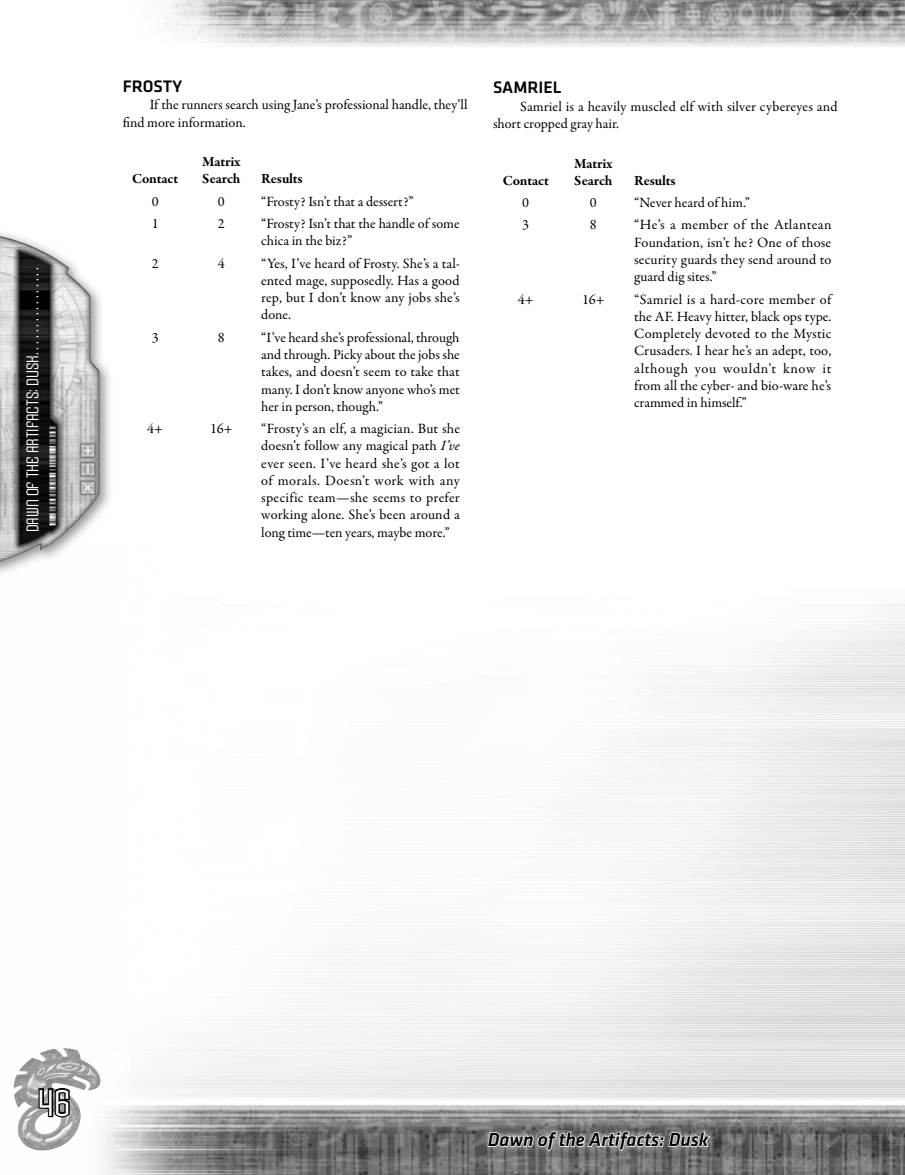
<style>
.page{position:relative;width:905px;height:1175px;background:#fff}
.page>*{position:absolute;margin:0;border:0;box-sizing:border-box;transform-origin:0 0}
.t1{font:condensed 36px "Armada";color:#fff}
.t2{font:italic 500 19.5px "Klavika";color:#000}
.t3{font:500 17.25px "Klavika";color:#000}
.t4{font:condensed 16.5px "Armada";letter-spacing:-.005em;color:#fff}
.t5{font:14.25px/17.2px "Garamond Premr Pro";color:#000;text-align:justify}
.t6{font:700 14.25px/17.2px "Garamond Premr Pro";letter-spacing:-.005em;color:#000}
.s1{font-style:italic}
</style>
<div class="page">
<img style="left:14px;top:604px;width:890px;height:570px">
<img style="left:148px;top:0;width:756px;height:47px">
<img style="left:0;top:232px;width:110px;height:341px">
<img style="left:0;top:236px;width:99px;height:325px">
<img style="left:13px;top:1048px;width:53px;height:41px">
<img style="left:904px;top:548px;width:1px;height:626px">
<img style="left:904px;top:0;width:1px;height:59px">
<img style="left:480px;top:1123px;width:235px;height:34px">
<svg style="left:486px;top:1119px;width:225px;height:42px;background:#8f8f8f"></svg>
<svg style="left:37px;top:1086px;width:36px;height:32px"></svg>
<p class="t4" style="left:27px;top:532px;width:266px;rotate:-90deg">DAWN OF THE ARTIFACTS: DUSK. . . . . . . . . . . . . . . .</p>
<p class="t3" style="left:123px;top:80px;width:61px">FROSTY</p>
<p class="t5" style="left:123px;top:97px;width:346px;text-indent:27px">If the runners search using Jane’s professional handle, they’ll find more information.</p>
<p class="t3" style="left:493px;top:81px;width:70px">SAMRIEL</p>
<p class="t5" style="left:493px;top:99px;width:346px;text-indent:27px">Samriel is a heavily muscled elf with silver cybereyes and short cropped gray hair.</p>
<p class="t6" style="left:132px;top:171px;width:48px">Contact</p>
<p class="t6" style="left:202px;top:154px;width:40px">Matrix<br>Search</p>
<p class="t6" style="left:261px;top:171px;width:43px">Results</p>
<p class="t6" style="left:502px;top:173px;width:48px">Contact</p>
<p class="t6" style="left:574px;top:156px;width:40px">Matrix<br>Search</p>
<p class="t6" style="left:634px;top:173px;width:43px">Results</p>
<p class="t5" style="left:152px;top:194px;width:8px">0</p>
<p class="t5" style="left:218px;top:194px;width:8px">0</p>
<p class="t5" style="left:261px;top:194px;width:154px">“Frosty? Isn’t that a dessert?”</p>
<p class="t5" style="left:152px;top:216px;width:8px">1</p>
<p class="t5" style="left:218px;top:216px;width:8px">2</p>
<p class="t5" style="left:261px;top:216px;width:200px">“Frosty? Isn’t that the handle of some chica in the biz?”</p>
<p class="t5" style="left:152px;top:256px;width:8px">2</p>
<p class="t5" style="left:218px;top:256px;width:8px">4</p>
<p class="t5" style="left:261px;top:256px;width:200px">“Yes, I’ve heard of Frosty. She’s a tal&shy;ented mage, supposedly. Has a good rep, but I don’t know any jobs she’s done.</p>
<p class="t5" style="left:152px;top:330px;width:8px">3</p>
<p class="t5" style="left:218px;top:330px;width:8px">8</p>
<p class="t5" style="left:261px;top:330px;width:200px">“I’ve heard she’s professional, through and through. Picky about the jobs she takes, and doesn’t seem to take that many. I don’t know anyone who’s met her in person, though.”</p>
<p class="t5" style="left:147px;top:421px;width:17px">4+</p>
<p class="t5" style="left:210px;top:421px;width:24px">16+</p>
<p class="t5" style="left:261px;top:421px;width:200px">“Frosty’s an elf, a magician. But she doesn’t follow any magical path <span class="s1">I’ve </span>ever seen. I’ve heard she’s got a lot of morals. Doesn’t work with any specific team—she seems to prefer working alone. She’s been around a long time—ten years, maybe more.”</p>
<p class="t5" style="left:522px;top:195px;width:8px">0</p>
<p class="t5" style="left:590px;top:195px;width:8px">0</p>
<p class="t5" style="left:634px;top:195px;width:117px">“Never heard of him.”</p>
<p class="t5" style="left:522px;top:217px;width:8px">3</p>
<p class="t5" style="left:590px;top:217px;width:8px">8</p>
<p class="t5" style="left:634px;top:217px;width:199px">“He’s a member of the Atlantean Foundation, isn’t he? One of those security guards they send around to guard dig sites.”</p>
<p class="t5" style="left:518px;top:292px;width:17px">4+</p>
<p class="t5" style="left:582px;top:292px;width:24px">16+</p>
<p class="t5" style="left:634px;top:292px;width:199px">“Samriel is a hard-core member of the AF. Heavy hitter, black ops type.<br>Completely devoted to the Mystic Crusaders. I hear he’s an adept, too, although you wouldn’t know it from all the cyber- and bio-ware he’s crammed in himself.”</p>
<h1 class="t1" style="left:38px;top:1089px;width:34px">46</h1>
<h2 class="t2" style="left:488px;top:1132px;width:222px">Dawn of the Artifacts: Dusk</h2>
</div>
